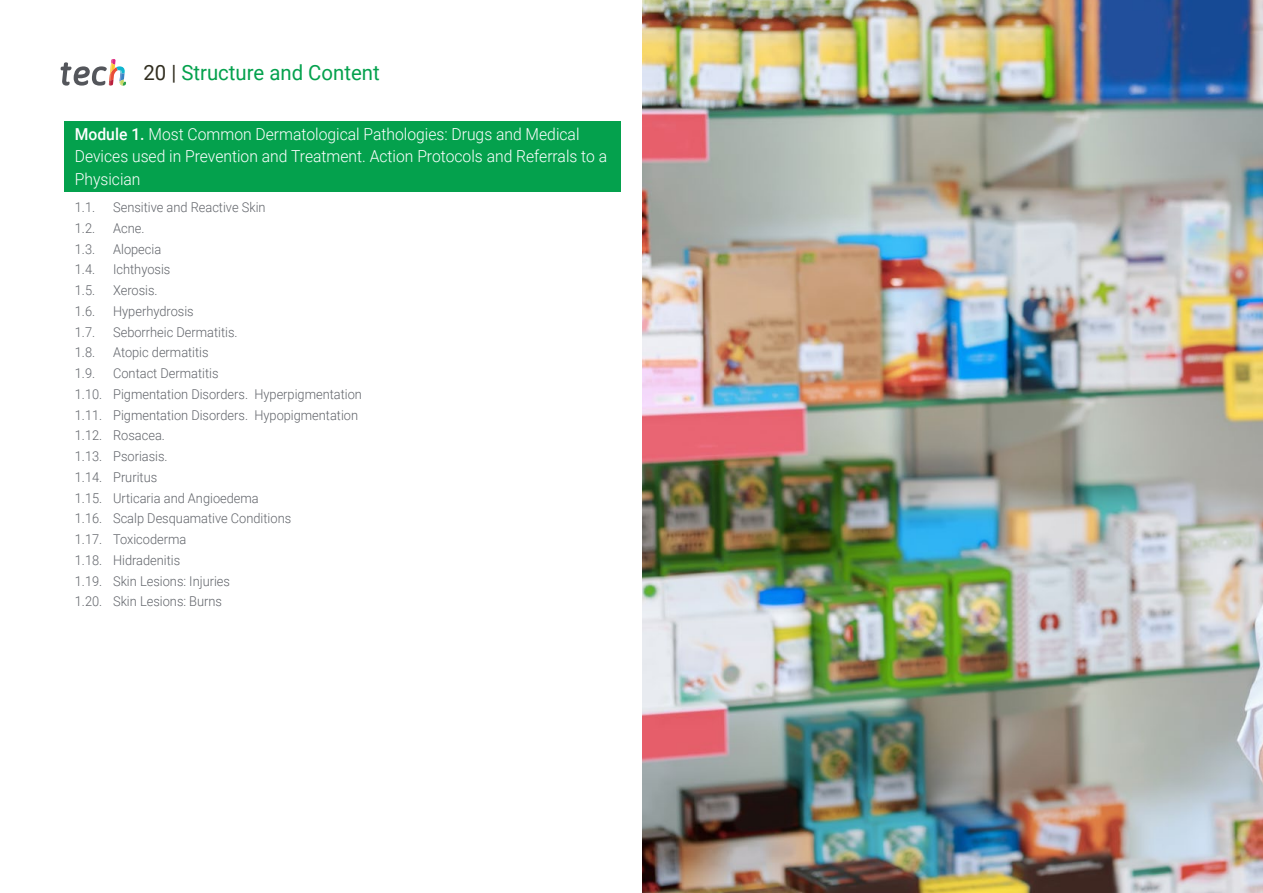
<style>
.page{position:relative;width:1263px;height:893px;background:#fff}
.page>*{position:absolute;margin:0;border:0;box-sizing:border-box;transform-origin:0 0}
.t1{font:21px "Roboto";color:#04a14d}
.t2{font:300 16.5px/22.5px "Roboto";color:#fff;scale:.95 1}
.t3{font:300 13.5px/20.7px "Roboto";color:#61646a;scale:.95 1}
.s1{color:#312e20}
.s2{font-weight:500}
</style>
<div class="page">
<div style="left:64px;top:121px;width:557px;height:70px;background:#04a14d"></div>
<img style="left:642px;top:0;width:621px;height:893px">
<svg style="left:61px;top:59px;width:65px;height:27px"></svg>
<h1 class="t1" style="left:144px;top:57px;width:238px"><span class="s1">20 |</span> Structure and Content</h1>
<p class="t2" style="left:75px;top:122px;width:562px"><span class="s2">Module 1.</span> Most Common Dermatological Pathologies: Drugs and Medical<br>Devices used in Prevention and Treatment. Action Protocols and Referrals to a<br>Physician</p>
<p class="t3" style="left:75px;top:196px;width:23px">1.1.</p>
<p class="t3" style="left:113px;top:196px;width:162px">Sensitive and Reactive Skin</p>
<p class="t3" style="left:75px;top:217px;width:23px">1.2.</p>
<p class="t3" style="left:113px;top:217px;width:35px">Acne.</p>
<p class="t3" style="left:75px;top:238px;width:23px">1.3.</p>
<p class="t3" style="left:113px;top:238px;width:52px">Alopecia</p>
<p class="t3" style="left:75px;top:259px;width:23px">1.4.</p>
<p class="t3" style="left:113px;top:259px;width:62px">Ichthyosis</p>
<p class="t3" style="left:75px;top:279px;width:23px">1.5.</p>
<p class="t3" style="left:113px;top:279px;width:48px">Xerosis.</p>
<p class="t3" style="left:75px;top:300px;width:23px">1.6.</p>
<p class="t3" style="left:113px;top:300px;width:86px">Hyperhydrosis</p>
<p class="t3" style="left:75px;top:321px;width:23px">1.7.</p>
<p class="t3" style="left:113px;top:321px;width:133px">Seborrheic Dermatitis.</p>
<p class="t3" style="left:75px;top:342px;width:23px">1.8.</p>
<p class="t3" style="left:113px;top:342px;width:102px">Atopic dermatitis</p>
<p class="t3" style="left:75px;top:362px;width:23px">1.9.</p>
<p class="t3" style="left:75px;top:362px;width:304px;text-indent:38px">Contact Dermatitis<br>1.10. Pigmentation Disorders. Hyperpigmentation<br>1.11. Pigmentation Disorders. Hypopigmentation<br>1.12. Rosacea.<br>1.13. Psoriasis.<br>1.14. Pruritus<br>1.15. Urticaria and Angioedema<br>1.16. Scalp Desquamative Conditions<br>1.17. Toxicoderma<br>1.18. Hidradenitis<br>1.19. Skin Lesions: Injuries<br>1.20. Skin Lesions: Burns</p>
</div>
